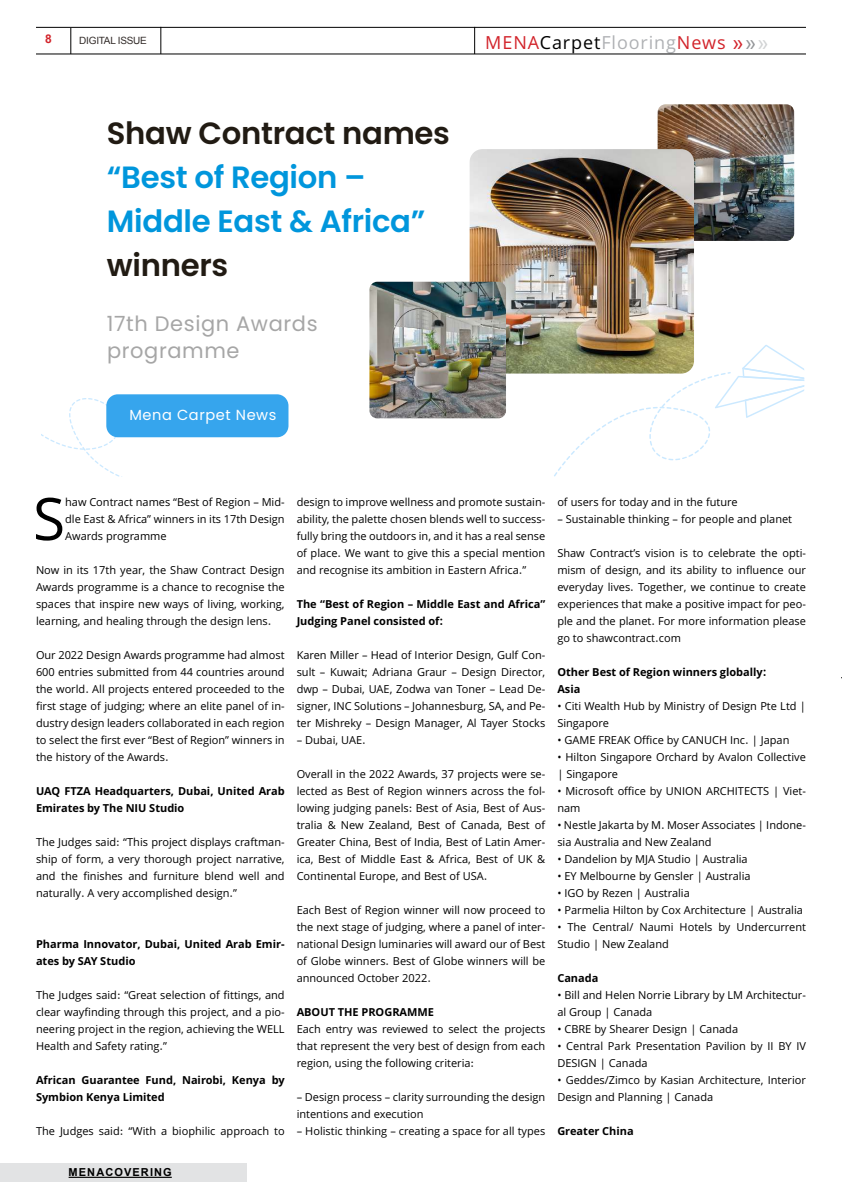
<style>
.page{position:relative;width:842px;height:1191px;background:#fff}
.page>*{position:absolute;margin:0;border:0;box-sizing:border-box;transform-origin:0 0}
.t1{font:58.6px "Sahel";color:#000}
.t2{font:600 30.7px/43.9px "Poppins";letter-spacing:-.01em;color:#0096dc}
.t3{font:600 30.7px "Poppins";letter-spacing:-.01em;color:#211b13}
.t4{font:20.9px/26.7px "Poppins";letter-spacing:.03em;color:#a6a6a6}
.t5{font:18px "Sahel";letter-spacing:.05em;color:#d2232a}
.t6{font:14.6px "Poppins";letter-spacing:.04em;color:#fff}
.t7{font:700 12px "Arial";color:#d2232a}
.t8{font:11px/17px "Sahel";color:#000;text-align:justify}
.t9{font:700 11px/17px "Sahel";color:#000}
.t10{font:700 11px "Arial";letter-spacing:.1em;color:#000}
.t11{font:10px "Arial";letter-spacing:-.025em;color:#322b29}
.s1{color:#000}
.s2{color:#afb1b4}
.s3{color:#939598}
.s4{color:#d1d3d4}
</style>
<div class="page">
<hr style="left:36px;top:53px;width:770px;height:1px;background:#000">
<hr style="left:36px;top:27px;width:770px;height:1px;background:#000">
<svg style="left:70px;top:28px;width:1px;height:26px"></svg>
<svg style="left:160px;top:27px;width:1px;height:27px"></svg>
<svg style="left:474px;top:28px;width:1px;height:26px"></svg>
<div style="left:0;top:1163px;width:247px;height:18px;background:#e2e3e4"></div>
<hr style="left:69px;top:1176px;width:103px;height:1px;background:#000">
<svg style="left:554px;top:345px;width:250px;height:131px"></svg>
<img style="left:658px;top:104px;width:136px;height:137px">
<img style="left:470px;top:149px;width:224px;height:224px">
<img style="left:369px;top:282px;width:137px;height:136px">
<svg style="left:41px;top:394px;width:247px;height:83px"></svg>
<p class="t7" style="left:45px;top:31px;width:8px">8</p>
<p class="t11" style="left:79px;top:34px;width:69px">DIGITAL ISSUE</p>
<h3 class="t5" style="left:485px;top:32px;width:285px">MENA<span class="s1">Carpet</span><span class="s2">Flooring</span>News »<span class="s3">»</span><span class="s4">»</span></h3>
<h2 class="t3" style="left:107px;top:116px;width:345px">Shaw Contract names</h2>
<h2 class="t2" style="left:107px;top:156px;width:320px">“Best of Region –<br>Middle East &amp; Africa”</h2>
<h2 class="t3" style="left:107px;top:247px;width:123px">winners</h2>
<h3 class="t4" style="left:107px;top:310px;width:212px">17th Design Awards programme</h3>
<h3 class="t6" style="left:130px;top:406px;width:148px">Mena Carpet News</h3>
<h1 class="t1" style="left:33px;top:485px;width:34px">S</h1>
<p class="t8" style="left:65px;top:494px;width:221px">haw Contract names “Best of Region – Mid&shy;dle East &amp; Africa” winners in its 17th Design Awards programme</p>
<p class="t8" style="left:36px;top:562px;width:250px">Now in its 17th year, the Shaw Contract Design Awards programme is a chance to recognise the spaces that inspire new ways of living, working, learning, and healing through the design lens.</p>
<p class="t8" style="left:36px;top:647px;width:250px">Our 2022 Design Awards programme had almost 600 entries submitted from 44 countries around the world. All projects entered proceeded to the first stage of judging; where an elite panel of in&shy;dustry design leaders collaborated in each region to select the first ever “Best of Region” winners in the history of the Awards.</p>
<p class="t9" style="left:36px;top:783px;width:250px">UAQ FTZA Headquarters, Dubai, United Arab<br>Emirates by The NIU Studio</p>
<p class="t8" style="left:36px;top:833px;width:250px">The Judges said: “This project displays craftman&shy;ship of form, a very thorough project narrative, and the finishes and furniture blend well and naturally. A very accomplished design.”</p>
<p class="t9" style="left:36px;top:935px;width:250px">Pharma Innovator, Dubai, United Arab Emir&shy;ates by SAY Studio</p>
<p class="t8" style="left:36px;top:986px;width:250px">The Judges said: “Great selection of fittings, and clear wayfinding through this project, and a pio&shy;neering project in the region, achieving the WELL Health and Safety rating.”</p>
<p class="t9" style="left:36px;top:1071px;width:250px">African Guarantee Fund, Nairobi, Kenya by<br>Symbion Kenya Limited</p>
<p class="t8" style="left:36px;top:1122px;width:250px">The Judges said: “With a biophilic approach to</p>
<p class="t8" style="left:297px;top:493px;width:250px">design to improve wellness and promote sustain&shy;ability, the palette chosen blends well to success&shy;fully bring the outdoors in, and it has a real sense of place. We want to give this a special mention and recognise its ambition in Eastern Africa.”</p>
<p class="t9" style="left:297px;top:595px;width:250px">The “Best of Region – Middle East and Africa”<br>Judging Panel consisted of:</p>
<p class="t8" style="left:297px;top:646px;width:250px">Karen Miller – Head of Interior Design, Gulf Con&shy;sult – Kuwait; Adriana Graur – Design Director, dwp – Dubai, UAE, Zodwa van Toner – Lead De&shy;signer, INC Solutions – Johannesburg, SA, and Pe&shy;ter Mishreky – Design Manager, Al Tayer Stocks</p>
<p class="t8" style="left:297px;top:731px;width:71px">– Dubai, UAE.</p>
<p class="t8" style="left:297px;top:765px;width:250px">Overall in the 2022 Awards, 37 projects were se&shy;lected as Best of Region winners across the fol&shy;lowing judging panels: Best of Asia, Best of Aus&shy;tralia &amp; New Zealand, Best of Canada, Best of Greater China, Best of India, Best of Latin Amer&shy;ica, Best of Middle East &amp; Africa, Best of UK &amp; Continental Europe, and Best of USA.</p>
<p class="t8" style="left:297px;top:901px;width:250px">Each Best of Region winner will now proceed to the next stage of judging, where a panel of inter&shy;national Design luminaries will award our of Best of Globe winners. Best of Globe winners will be announced October 2022.</p>
<p class="t9" style="left:297px;top:1003px;width:139px">ABOUT THE PROGRAMME</p>
<p class="t8" style="left:297px;top:1020px;width:250px">Each entry was reviewed to select the projects that represent the very best of design from each region, using the following criteria:</p>
<p class="t8" style="left:297px;top:1088px;width:250px">– Design process – clarity surrounding the design intentions and execution</p>
<p class="t8" style="left:297px;top:1122px;width:250px">– Holistic thinking – creating a space for all types</p>
<p class="t8" style="left:557px;top:493px;width:182px">of users for today and in the future</p>
<p class="t8" style="left:557px;top:510px;width:236px">– Sustainable thinking – for people and planet</p>
<p class="t8" style="left:557px;top:544px;width:250px">Shaw Contract’s vision is to celebrate the opti&shy;mism of design, and its ability to influence our everyday lives. Together, we continue to create experiences that make a positive impact for peo&shy;ple and the planet. For more information please go to shawcontract.com</p>
<p class="t9" style="left:557px;top:663px;width:211px">Other Best of Region winners globally:<br>Asia</p>
<p class="t8" style="left:557px;top:697px;width:250px">• Citi Wealth Hub by Ministry of Design Pte Ltd |<br>Singapore</p>
<p class="t8" style="left:557px;top:731px;width:234px">• GAME FREAK Office by CANUCH Inc. | Japan</p>
<p class="t8" style="left:557px;top:748px;width:250px">• Hilton Singapore Orchard by Avalon Collective | Singapore</p>
<p class="t8" style="left:557px;top:782px;width:250px">• Microsoft office by UNION ARCHITECTS | Viet&shy;nam</p>
<p class="t8" style="left:557px;top:816px;width:250px">• Nestle Jakarta by M. Moser Associates | Indone&shy;sia Australia and New Zealand</p>
<p class="t8" style="left:557px;top:850px;width:192px">• Dandelion by MJA Studio | Australia</p>
<p class="t8" style="left:557px;top:867px;width:195px">• EY Melbourne by Gensler | Australia</p>
<p class="t8" style="left:557px;top:884px;width:134px">• IGO by Rezen | Australia</p>
<p class="t8" style="left:557px;top:901px;width:247px">• Parmelia Hilton by Cox Architecture | Australia</p>
<p class="t8" style="left:557px;top:918px;width:250px">• The Central/ Naumi Hotels by Undercurrent<br>Studio | New Zealand</p>
<p class="t9" style="left:557px;top:969px;width:43px">Canada</p>
<p class="t8" style="left:557px;top:986px;width:250px">• Bill and Helen Norrie Library by LM Architectur&shy;al Group | Canada</p>
<p class="t8" style="left:557px;top:1020px;width:182px">• CBRE by Shearer Design | Canada</p>
<p class="t8" style="left:557px;top:1037px;width:250px">• Central Park Presentation Pavilion by II BY IV<br>DESIGN | Canada</p>
<p class="t8" style="left:557px;top:1071px;width:250px">• Geddes/Zimco by Kasian Architecture, Interior<br>Design and Planning | Canada</p>
<p class="t9" style="left:557px;top:1122px;width:78px">Greater China</p>
<p class="t10" style="left:69px;top:1165px;width:105px">MENACOVERING</p>
</div>
